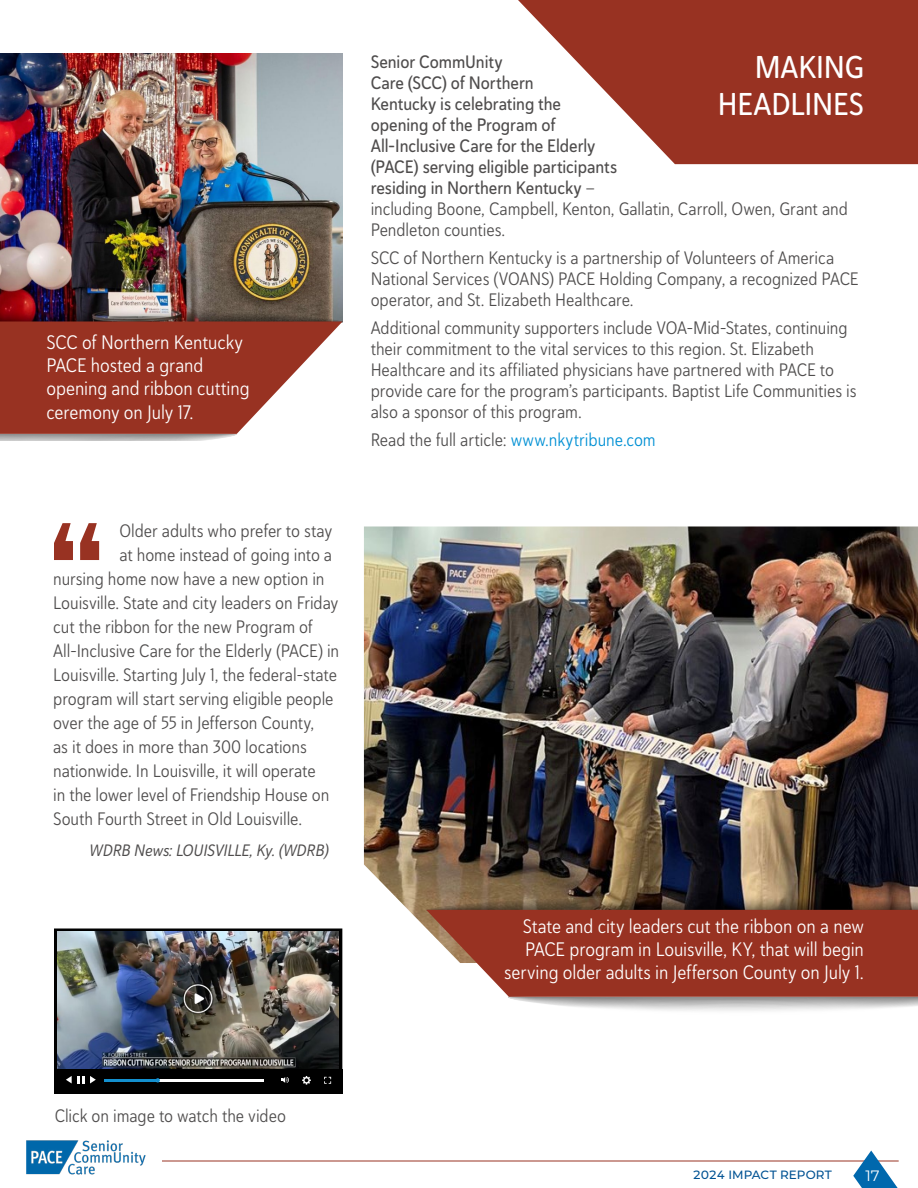
<style>
.page{position:relative;width:918px;height:1188px;background:#fff}
.page>*{position:absolute;margin:0;border:0;box-sizing:border-box;transform-origin:0 0}
.t1{font:31.5px/37.8px "Haboro Soft Con Med";letter-spacing:-.005em;color:#fff;text-align:right}
.t2{font:19.5px/23.4px "Haboro Soft Con Boo";letter-spacing:-.005em;color:#fff;text-align:right}
.t3{font:18px/21px "Haboro Soft Con Boo";letter-spacing:-.005em;color:#4f4d4d}
.t4{font:18px/21px "Haboro Soft Con Med";letter-spacing:-.005em;color:#4f4d4d}
.t5{font:16.5px "Haboro Soft Con Reg It";letter-spacing:-.005em;color:#4f4d4d}
.t6{font:15px "Montserrat";color:#fff}
.t7{font:500 12px "Montserrat";letter-spacing:.005em;color:#005293}
.s1{font-family:"Haboro Soft Con Boo"}
.s2{color:#0090d4}
</style>
<div class="page">
<hr style="left:162px;top:1161px;width:737px;height:1px;background:#983222">
<svg style="left:853px;top:1151px;width:46px;height:37px"></svg>
<img style="left:26px;top:1140px;width:120px;height:35px">
<img style="left:0;top:54px;width:342px;height:253px">
<svg style="left:518px;top:0;width:400px;height:164px;fill:#983222"></svg>
<img style="left:364px;top:526px;width:554px;height:402px">
<svg style="left:426px;top:893px;width:492px;height:118px;background:#9c5446"></svg>
<svg style="left:0;top:307px;width:343px;height:134px;background:#a2574c"></svg>
<svg style="left:54px;top:928px;width:288px;height:141px;background:#252628"></svg>
<img style="left:57px;top:932px;width:282px;height:137px">
<div style="left:54px;top:1069px;width:288px;height:25px;background:#000"></div>
<hr style="left:105px;top:1079px;width:159px;height:2px;background:#fff">
<hr style="left:105px;top:1079px;width:51px;height:2px;background:#1390cf">
<svg style="left:282px;top:1077px;width:7px;height:6px"></svg>
<svg style="left:324px;top:1077px;width:7px;height:7px"></svg>
<svg style="left:302px;top:1076px;width:9px;height:9px"></svg>
<svg style="left:66px;top:1076px;width:30px;height:8px"></svg>
<svg style="left:156px;top:1078px;width:4px;height:5px"></svg>
<svg style="left:54px;top:523px;width:45px;height:37px"></svg>
<p class="t2" style="left:46px;top:330px;width:205px;text-align:left">SCC of Northern Kentucky<br>PACE hosted a grand opening and ribbon cutting ceremony on July 17.</p>
<p class="t3" style="left:119px;top:520px;width:214px">Older adults who prefer to stay</p>
<p class="t3" style="left:119px;top:544px;width:214px">at home instead of going into a</p>
<p class="t3" style="left:53px;top:568px;width:273px">nursing home now have a new option in</p>
<p class="t3" style="left:53px;top:592px;width:287px">Louisville. State and city leaders on Friday</p>
<p class="t3" style="left:53px;top:616px;width:261px">cut the ribbon for the new Program of</p>
<p class="t3" style="left:53px;top:640px;width:288px">All-Inclusive Care for the Elderly (PACE) in</p>
<p class="t3" style="left:53px;top:664px;width:285px">Louisville. Starting July 1, the federal-state</p>
<p class="t3" style="left:53px;top:688px;width:282px">program will start serving eligible people</p>
<p class="t3" style="left:53px;top:712px;width:263px">over the age of 55 in Jefferson County,</p>
<p class="t3" style="left:53px;top:736px;width:255px">as it does in more than 300 locations</p>
<p class="t3" style="left:53px;top:760px;width:264px">nationwide. In Louisville, it will operate</p>
<p class="t3" style="left:53px;top:784px;width:278px">in the lower level of Friendship House on</p>
<p class="t3" style="left:53px;top:808px;width:251px">South Fourth Street in Old Louisville.</p>
<p class="t5" style="left:89px;top:840px;width:241px">WDRB News: LOUISVILLE, Ky. (WDRB)</p>
<h1 class="t1" style="left:718px;top:48px;width:148px">MAKING<br>HEADLINES</h1>
<p class="t4" style="left:371px;top:51px;width:248px">Senior CommUnity<br>Care (SCC) of Northern<br>Kentucky is celebrating the opening of the Program of<br>All-Inclusive Care for the Elderly (PACE) serving eligible participants residing in Northern Kentucky <span class="s1">—</span></p>
<p class="t3" style="left:371px;top:198px;width:479px">including Boone, Campbell, Kenton, Gallatin, Carroll, Owen, Grant and<br>Pendleton counties.</p>
<p class="t3" style="left:371px;top:247px;width:490px">SCC of Northern Kentucky is a partnership of Volunteers of America<br>National Services (VOANS) PACE Holding Company, a recognized PACE operator, and St. Elizabeth Healthcare.</p>
<p class="t3" style="left:371px;top:317px;width:487px">Additional community supporters include VOA-Mid-States, continuing their commitment to the vital services to this region. St. Elizabeth Healthcare and its affiliated physicians have partnered with PACE to provide care for the program’s participants. Baptist Life Communities is also a sponsor of this program.</p>
<p class="t3" style="left:371px;top:429px;width:287px">Read the full article: <span class="s2">www.nkytribune.com</span></p>
<p class="t2" style="left:504px;top:914px;width:361px">State and city leaders cut the ribbon on a new<br>PACE program in Louisville, KY, that will begin serving older adults in Jefferson County on July 1.</p>
<p class="t3" style="left:55px;top:1105px;width:233px">Click on image to watch the video</p>
<p class="t7" style="left:693px;top:1167px;width:141px">2024 IMPACT REPORT</p>
<p class="t6" style="left:866px;top:1165px;width:16px">17</p>
</div>
